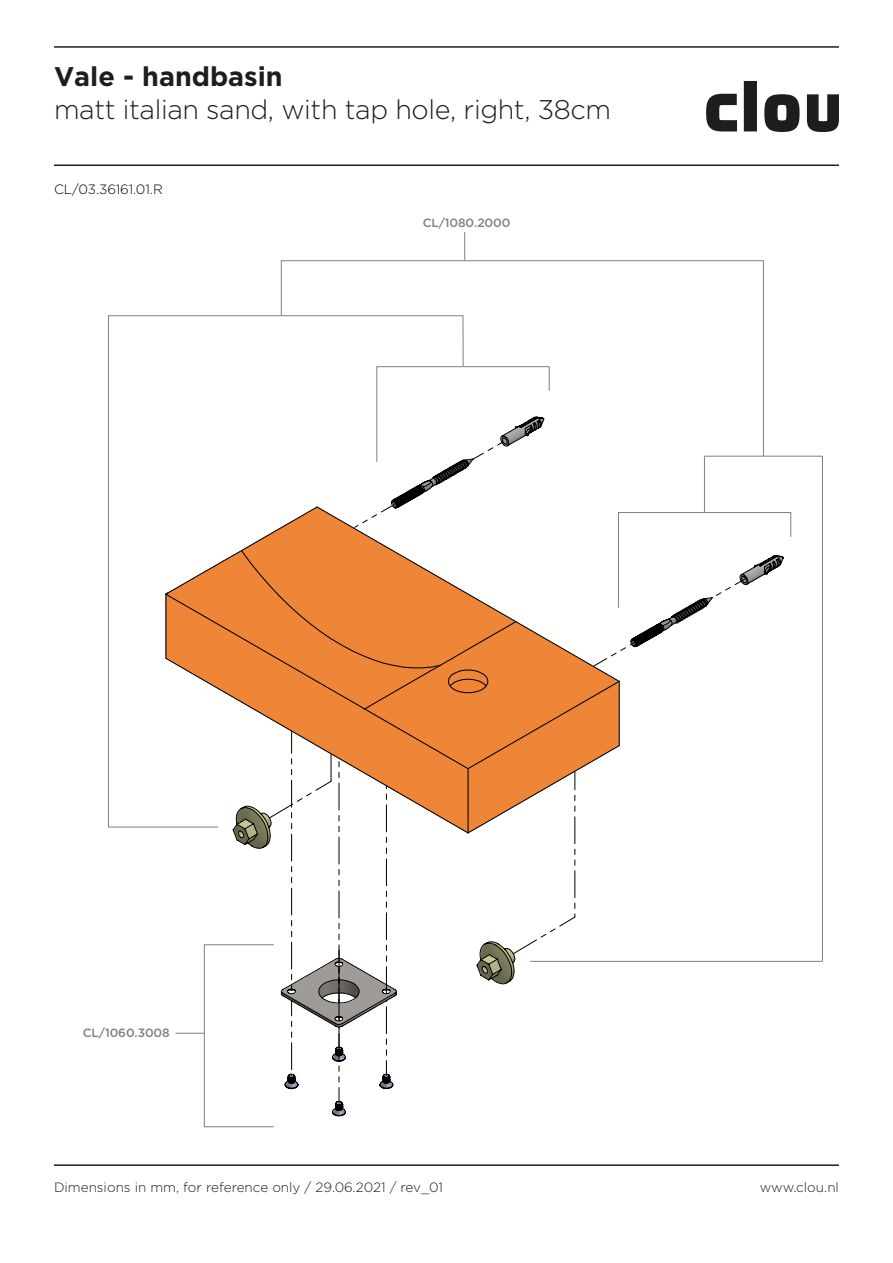
<style>
.page{position:relative;width:893px;height:1263px;background:#fff}
.page>*{position:absolute;margin:0;border:0;box-sizing:border-box;transform-origin:0 0}
.t1{font:300 27px "Gotham";letter-spacing:-.015em;color:#1d1d1b}
.t2{font:700 27px "Gotham";color:#1d1d1b}
.t3{font:300 13.5px "Gotham";color:#1d1d1b}
.t4{font:300 13.5px "Gotham";letter-spacing:-.005em;color:#000}
.t5{font:500 12px "Gotham";letter-spacing:-.01em;color:#808080}
</style>
<div class="page">
<hr style="left:54px;top:1164px;width:785px;height:2px;background:#1d1d1b">
<hr style="left:54px;top:164px;width:785px;height:2px;background:#1d1d1b">
<svg style="left:706px;top:94px;width:31px;height:37px"></svg>
<svg style="left:744px;top:81px;width:13px;height:50px"></svg>
<svg style="left:764px;top:94px;width:35px;height:38px"></svg>
<svg style="left:807px;top:94px;width:32px;height:38px"></svg>
<hr style="left:54px;top:46px;width:785px;height:2px;background:#1d1d1b">
<svg style="left:108px;top:315px;width:355px;height:512px"></svg>
<svg style="left:281px;top:260px;width:483px;height:196px"></svg>
<svg style="left:464px;top:232px;width:1px;height:29px"></svg>
<svg style="left:376px;top:366px;width:174px;height:96px"></svg>
<svg style="left:164px;top:504px;width:627px;height:599px"></svg>
<hr style="left:704px;top:456px;width:118px;height:1px;background:#808080">
<hr style="left:530px;top:961px;width:292px;height:1px;background:#808080">
<hr style="left:822px;top:456px;width:1px;height:505px;background:#808080">
<hr style="left:704px;top:456px;width:1px;height:56px;background:#808080">
<h1 class="t2" style="left:54px;top:58px;width:230px">Vale - handbasin</h1>
<h1 class="t1" style="left:54px;top:92px;width:559px">matt italian sand, with tap hole, right, 38cm</h1>
<p class="t4" style="left:54px;top:180px;width:110px">CL/03.36161.01.R</p>
<p class="t5" style="left:423px;top:215px;width:89px">CL/1080.2000</p>
<p class="t5" style="left:83px;top:1025px;width:88px">CL/1060.3008</p>
<p class="t3" style="left:54px;top:1179px;width:391px">Dimensions in mm, for reference only / 29.06.2021 / rev_01</p>
<p class="t3" style="left:760px;top:1179px;width:81px">www.clou.nl</p>
</div>
